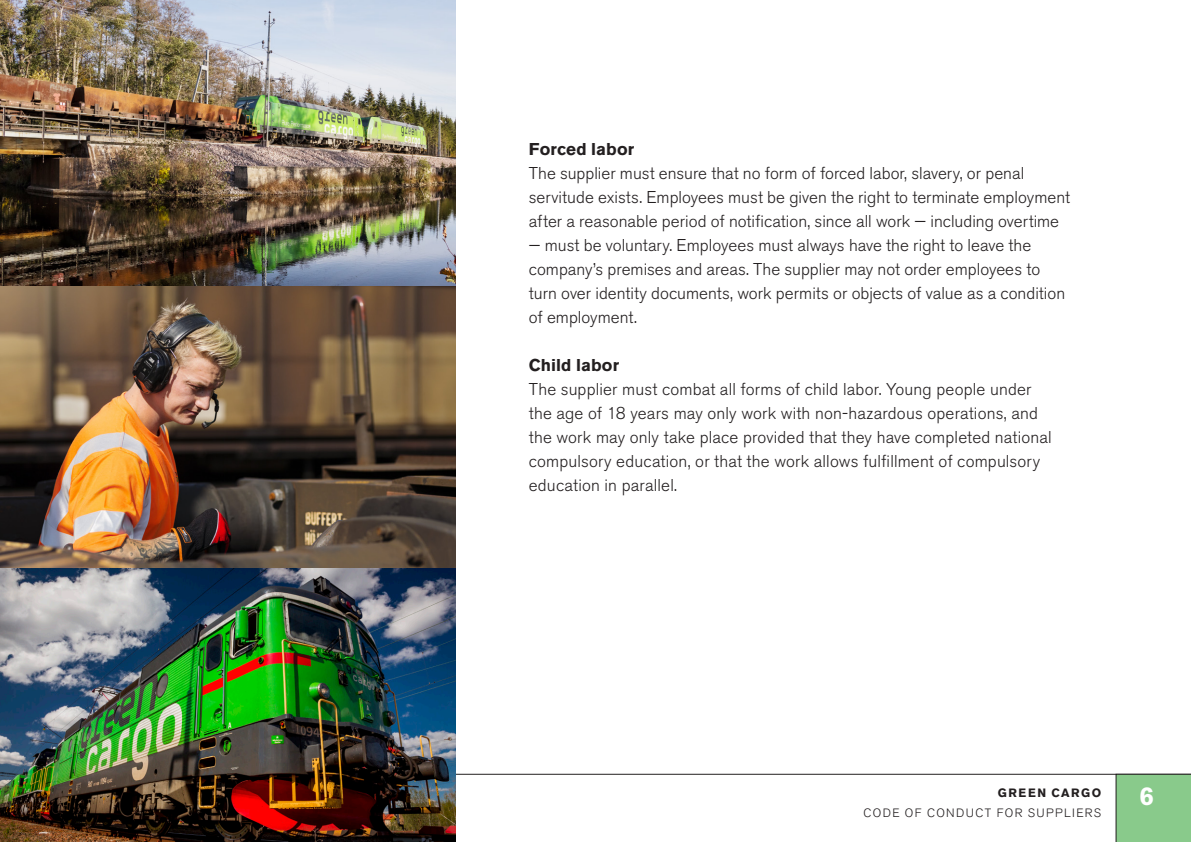
<style>
.page{position:relative;width:1191px;height:842px;background:#fff}
.page>*{position:absolute;margin:0;border:0;box-sizing:border-box;transform-origin:0 0}
.t1{font:700 25.6px "Akzidenz Grotesk BE";color:#fff}
.Bröd{font:300 17px/24px "Akzidenz Grotesk BE";letter-spacing:.005em;color:#231f20}
.mell{font:700 17px "Akzidenz Grotesk BE";letter-spacing:.01em;color:#231f20}
.t2{font:300 12px "Akzidenz Grotesk BE";letter-spacing:.115em;color:#231f20}
.t3{font:700 12px "Akzidenz Grotesk BE";letter-spacing:.13em;color:#231f20}
</style>
<div class="page">
<svg style="left:456px;top:774px;width:659px;height:1px"></svg>
<div style="left:1115px;top:774px;width:76px;height:68px;background:#89ca8b"></div>
<img style="left:0;top:0;width:456px;height:286px">
<img style="left:0;top:286px;width:456px;height:282px">
<img style="left:0;top:568px;width:456px;height:274px">
<p class="mell" style="left:529px;top:139px;width:107px">Forced labor</p>
<p class="Bröd" style="left:529px;top:161px;width:543px">The supplier must ensure that no form of forced labor, slavery, or penal servitude exists. Employees must be given the right to terminate employment after a reasonable period of notification, since all work — including overtime</p>
<p class="Bröd" style="left:529px;top:233px;width:538px">— must be voluntary. Employees must always have the right to leave the company’s premises and areas. The supplier may not order employees to turn over identity documents, work permits or objects of value as a condition of employment.</p>
<p class="mell" style="left:529px;top:355px;width:92px">Child labor</p>
<p class="Bröd" style="left:529px;top:377px;width:524px">The supplier must combat all forms of child labor. Young people under the age of 18 years may only work with non-hazardous operations, and the work may only take place provided that they have completed national compulsory education, or that the work allows fulfillment of compulsory education in parallel.</p>
<p class="t3" style="left:998px;top:786px;width:105px">GREEN CARGO</p>
<p class="t2" style="left:863px;top:806px;width:239px">CODE OF CONDUCT FOR SUPPLIERS</p>
<p class="t1" style="left:1139px;top:781px;width:16px">6</p>
</div>
